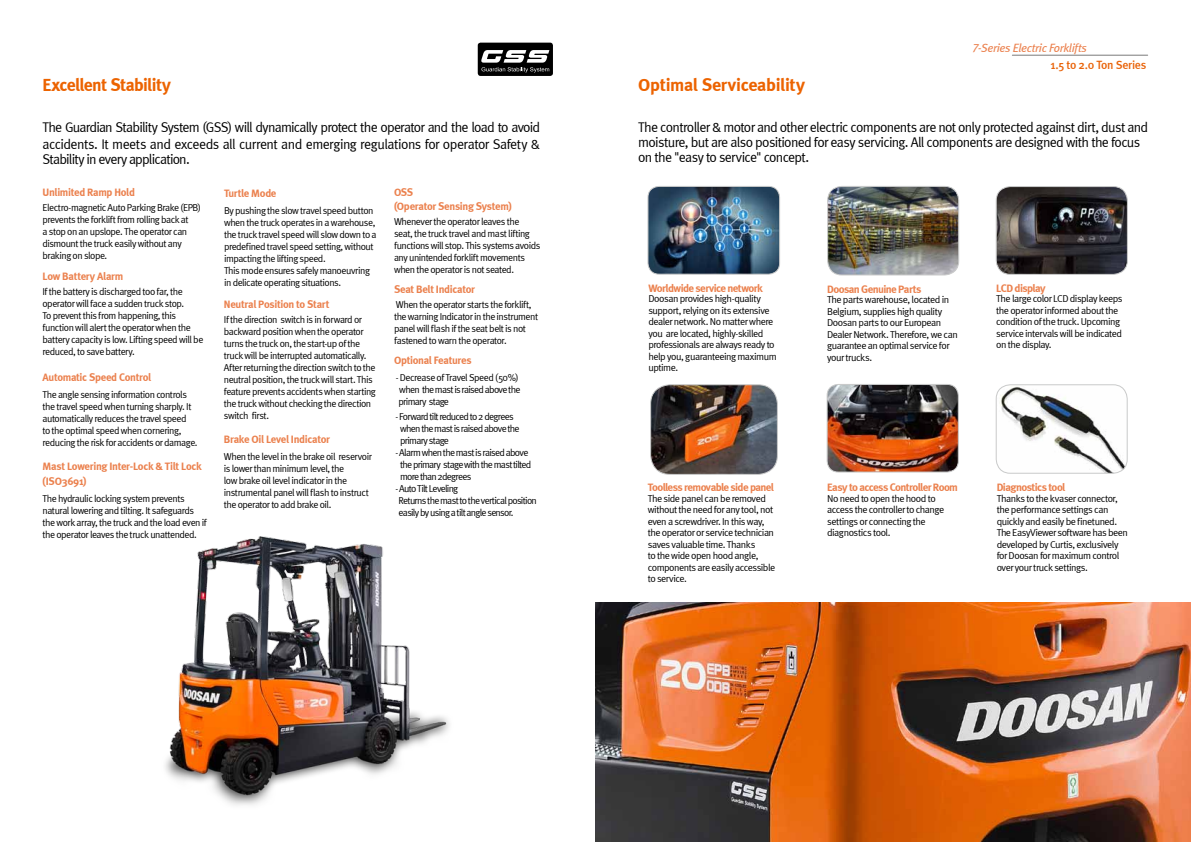
<style>
.page{position:relative;width:1191px;height:842px;background:#fff}
.page>*{position:absolute;margin:0;border:0;box-sizing:border-box;transform-origin:0 0}
.t1{font:700 18px "Meta";letter-spacing:-.025em;color:#ec6300}
.t2{font:14px/15px "Meta Normal";letter-spacing:-.05em;color:#000}
.t3{font:italic 12px "Meta Book LF";letter-spacing:-.03em;color:#eb814e}
.t4{font:500 12px "Meta";letter-spacing:-.025em;color:#e96309}
.t5{font:700 11px/14.7px "Meta";letter-spacing:-.03em;color:#eb814e}
.t6{font:700 11px "Meta";letter-spacing:-.055em;color:#eb814e}
.t7{font:700 11px "Meta";letter-spacing:-.05em;color:#eb814e}
.t8{font:10px/12px "Meta Normal";letter-spacing:-.05em;color:#000}
.t9{font:10px/12px "Meta Normal";letter-spacing:-.07em;color:#000}
.t10{font:10px/12px "Meta Normal";letter-spacing:-.075em;color:#000}
</style>
<div class="page">
<hr style="left:1012px;top:55px;width:135px;height:1px;background:#7a7a7a">
<img style="left:650px;top:385px;width:127px;height:87px">
<div style="left:650px;top:385px;width:127px;height:90px;border:1px solid #c9caca;border-radius:19px"></div>
<img style="left:827px;top:384px;width:131px;height:88px">
<div style="left:827px;top:384px;width:131px;height:88px;border:1px solid #c9caca;border-radius:11px"></div>
<svg style="left:478px;top:43px;width:75px;height:33px"></svg>
<img style="left:996px;top:187px;width:131px;height:85px">
<div style="left:996px;top:186px;width:131px;height:89px;border:1px solid #c9caca;border-radius:14px"></div>
<img style="left:595px;top:603px;width:596px;height:239px">
<img style="left:165px;top:536px;width:284px;height:269px">
<img style="left:648px;top:186px;width:131px;height:86px">
<div style="left:648px;top:186px;width:132px;height:88px;border:1px solid #c9caca;border-radius:11px"></div>
<div style="left:636px;top:272px;width:150px;height:112px;background:#fff"></div>
<div style="left:984px;top:272px;width:148px;height:89px;background:#fff"></div>
<div style="left:635px;top:472px;width:150px;height:121px;background:#fff"></div>
<img style="left:997px;top:385px;width:130px;height:88px">
<div style="left:996px;top:385px;width:131px;height:88px;border:1px solid #c9caca;border-radius:14px"></div>
<img style="left:828px;top:186px;width:130px;height:89px">
<div style="left:827px;top:186px;width:132px;height:89px;border:1px solid #c9caca;border-radius:14px"></div>
<h1 class="t1" style="left:43px;top:74px;width:130px">Excellent Stability</h1>
<h2 class="t2" style="left:43px;top:119px;width:499px;line-height:16.8px">The Guardian Stability System (GSS) will dynamically protect the operator and the load to avoid accidents. It meets and exceeds all current and emerging regulations for operator Safety &amp;</h2>
<h2 class="t2" style="left:43px;top:152px;width:149px">Stability in every application.</h2>
<p class="t5" style="left:43px;top:184px;width:94px">Unlimited Ramp Hold</p>
<p class="t8" style="left:43px;top:201px;width:160px">Electro-magnetic Auto Parking Brake (EPB) prevents the forklift from rolling back at<br>a stop on an upslope. The operator can dismount the truck easily without any braking on slope.</p>
<p class="t5" style="left:43px;top:269px;width:82px">Low Battery Alarm</p>
<p class="t8" style="left:43px;top:286px;width:162px">If the battery is discharged too far, the operator will face a sudden truck stop.<br>To prevent this from happening, this function will alert the operator when the battery capacity is low. Lifting speed will be reduced, to save battery.</p>
<p class="t5" style="left:43px;top:369px;width:110px">Automatic Speed Control</p>
<p class="t8" style="left:43px;top:388px;width:157px">The angle sensing information controls the travel speed when turning sharply. It automatically reduces the travel speed<br>to the optimal speed when cornering, reducing the risk for accidents or damage.</p>
<p class="t5" style="left:43px;top:459px;width:161px">Mast Lowering Inter-Lock &amp; Tilt Lock (ISO3691)</p>
<p class="t8" style="left:43px;top:492px;width:166px">The hydraulic locking system prevents natural lowering and tilting. It safeguards the work array, the truck and the load even if the operator leaves the truck unattended.</p>
<p class="t5" style="left:224px;top:186px;width:54px">Turtle Mode</p>
<p class="t8" style="left:224px;top:205px;width:154px">By pushing the slow travel speed button when the truck operates in a warehouse, the truck travel speed will slow down to a predefined travel speed setting, without impacting the lifting speed.<br>This mode ensures safely manoeuvring in delicate operating situations.</p>
<p class="t5" style="left:224px;top:297px;width:107px">Neutral Position to Start</p>
<p class="t8" style="left:224px;top:314px;width:153px">If the direction switch is in forward or backward position when the operator turns the truck on, the start-up of the truck will be interrupted automatically.<br>After returning the direction switch to the neutral position, the truck will start. This feature prevents accidents when starting the truck without checking the direction switch first.</p>
<p class="t5" style="left:224px;top:431px;width:108px">Brake Oil Level Indicator</p>
<p class="t8" style="left:224px;top:450px;width:149px">When the level in the brake oil reservoir is lower than minimum level, the<br>low brake oil level indicator in the instrumental panel will flash to instruct the operator to add brake oil.</p>
<p class="t5" style="left:394px;top:184px;width:119px">OSS<br>(Operator Sensing System)</p>
<p class="t8" style="left:394px;top:215px;width:148px">Whenever the operator leaves the seat, the truck travel and mast lifting functions will stop. This systems avoids any unintended forklift movements when the operator is not seated.</p>
<p class="t5" style="left:394px;top:282px;width:82px">Seat Belt Indicator</p>
<p class="t8" style="left:394px;top:298px;width:145px">When the operator starts the forklift, the warning Indicator in the instrument panel will flash if the seat belt is not fastened to warn the operator.</p>
<p class="t5" style="left:394px;top:353px;width:79px">Optional Features</p>
<p class="t8" style="left:396px;top:372px;width:126px">- Decrease of Travel Speed (50%) when the mast is raised above the primary stage</p>
<p class="t9" style="left:400px;top:410px;width:121px;text-indent:-5px">- Forward tilt reduced to 2 degrees when the mast is raised above the primary stage</p>
<p class="t9" style="left:400px;top:446px;width:133px;text-indent:-5px">- Alarm when the mast is raised above the primary stage with the mast tilted more than 2degrees</p>
<p class="t10" style="left:398px;top:482px;width:140px;text-indent:-3px">- Auto Tilt Leveling<br>Returns the mast to the vertical position easily by using a tilt angle sensor.</p>
<h1 class="t1" style="left:638px;top:74px;width:168px">Optimal Serviceability</h1>
<p class="t3" style="left:972px;top:41px;width:116px">7-Series Electric Forklifts</p>
<p class="t4" style="left:1050px;top:58px;width:97px">1.5 to 2.0 Ton Series</p>
<h2 class="t2" style="left:638px;top:120px;width:511px">The controller &amp; motor and other electric components are not only protected against dirt, dust and moisture, but are also positioned for easy servicing. All components are designed with the focus on the "easy to service" concept.</h2>
<p class="t7" style="left:648px;top:281px;width:116px">Worldwide service network</p>
<p class="t8" style="left:648px;top:293px;width:130px;line-height:11.5px">Doosan provides high-quality support, relying on its extensive dealer network. No matter where you are located, highly-skilled professionals are always ready to help you, guaranteeing maximum uptime.</p>
<p class="t6" style="left:648px;top:481px;width:128px">Toolless removable side panel</p>
<p class="t8" style="left:648px;top:492px;width:129px;line-height:11.5px">The side panel can be removed without the need for any tool, not even a screwdriver. In this way, the operator or service technician saves valuable time. Thanks<br>to the wide open hood angle, components are easily accessible to service.</p>
<p class="t7" style="left:827px;top:282px;width:96px">Doosan Genuine Parts</p>
<p class="t8" style="left:827px;top:294px;width:132px;line-height:11.5px">The parts warehouse, located in<br>Belgium, supplies high quality<br>Doosan parts to our European<br>Dealer Network. Therefore, we can guarantee an optimal service for your trucks.</p>
<p class="t6" style="left:996px;top:281px;width:51px">LCD display</p>
<p class="t8" style="left:996px;top:293px;width:128px;line-height:11.5px">The large color LCD display keeps the operator informed about the condition of the truck. Upcoming service intervals will be indicated on the display.</p>
<p class="t6" style="left:827px;top:481px;width:132px">Easy to access Controller Room</p>
<p class="t8" style="left:827px;top:492px;width:119px;line-height:11.5px">No need to open the hood to access the controller to change settings or connecting the diagnostics tool.</p>
<p class="t7" style="left:996px;top:481px;width:70px">Diagnostics tool</p>
<p class="t8" style="left:996px;top:492px;width:133px;line-height:11.5px">Thanks to the kvaser connector, the performance settings can quickly and easily be finetuned.<br>The EasyViewer software has been developed by Curtis, exclusively for Doosan for maximum control over your truck settings.</p>
</div>
